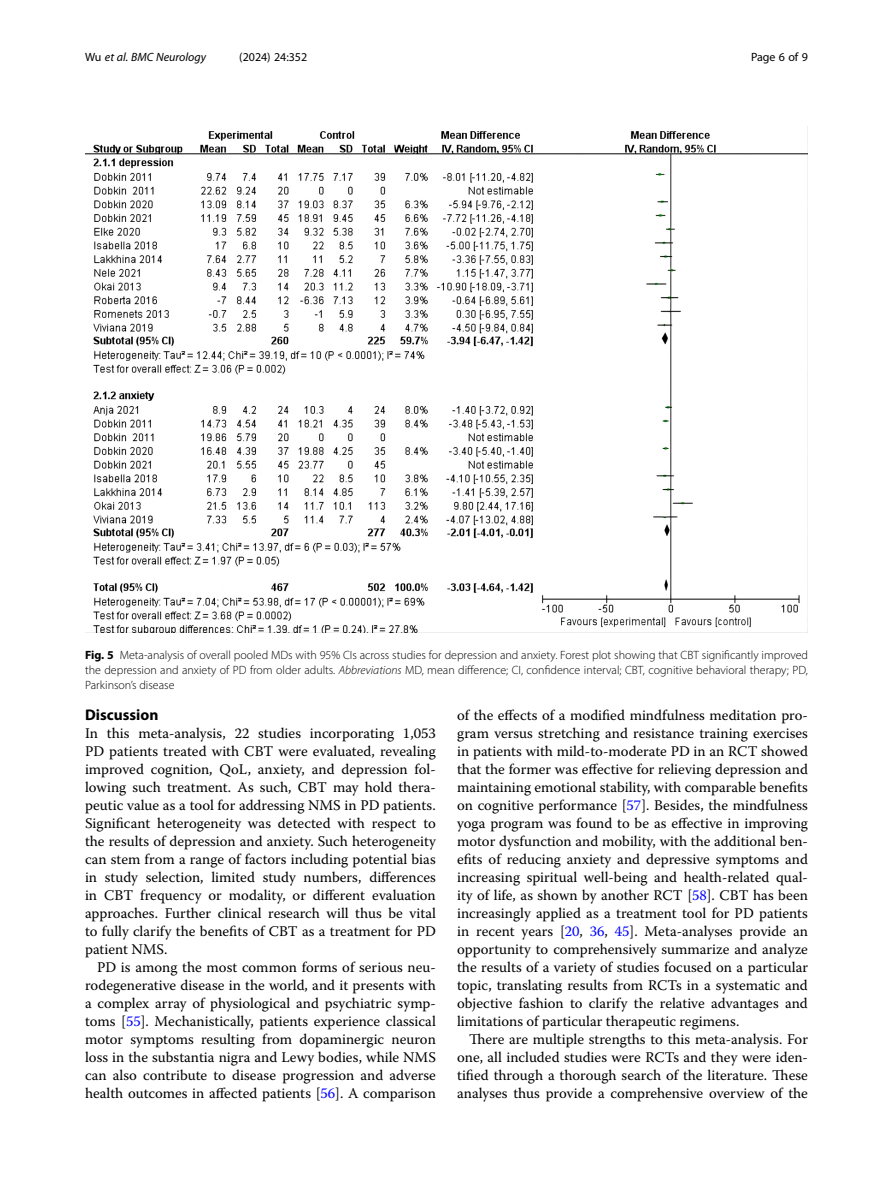
<style>
.page{position:relative;width:893px;height:1191px;background:#fff}
.page>*{position:absolute;margin:0;border:0;box-sizing:border-box;transform-origin:0 0}
.Head_1{font:700 15.45px "Myriad Pro";color:#000}
.Body_Text_Indent{font:14.7px/18px "Warnock Pro";color:#000;text-align:justify}
.Body_Text{font:14.7px/18px "Warnock Pro";color:#000;text-align:justify}
.Figure_Caption{font:300 12px/15px "Myriad Pro";color:#000;text-align:justify}
.t1{font:12px "Myriad Pro";color:#000}
.t2{font:italic 12px "Myriad Pro";color:#000}
.s1{font-style:normal}
.s2{font-weight:700}
.s3{font-style:italic}
.s4{color:#00f}
</style>
<div class="page">
<img style="left:85px;top:126px;width:723px;height:506px">
<p class="t2" style="left:85px;top:50px;width:123px"><span class="s1">Wu</span> et al. BMC Neurology</p>
<p class="t1" style="left:239px;top:50px;width:70px">(2024) 24:352</p>
<p class="t1" style="left:751px;top:50px;width:58px">Page 6 of 9</p>
<p class="Figure_Caption" style="left:85px;top:647px;width:724px"><span class="s2">Fig. 5</span> Meta-analysis of overall pooled MDs with 95% CIs across studies for depression and anxiety. Forest plot showing that CBT significantly improved the depression and anxiety of PD from older adults. <span class="s3">Abbreviations</span> MD, mean difference; CI, confidence interval; CBT, cognitive behavioral therapy; PD, Parkinson’s disease</p>
<p class="Head_1" style="left:85px;top:705px;width:75px">Discussion</p>
<p class="Body_Text" style="left:85px;top:724px;width:352px">In this meta-analysis, 22 studies incorporating 1,053<br>PD patients treated with CBT were evaluated, revealing improved cognition, QoL, anxiety, and depression fol&shy;lowing such treatment. As such, CBT may hold thera&shy;peutic value as a tool for addressing NMS in PD patients.<br>Significant heterogeneity was detected with respect to the results of depression and anxiety. Such heterogeneity can stem from a range of factors including potential bias in study selection, limited study numbers, differences in CBT frequency or modality, or different evaluation approaches. Further clinical research will thus be vital to fully clarify the benefits of CBT as a treatment for PD patient NMS.</p>
<p class="Body_Text_Indent" style="left:85px;top:958px;width:352px;text-indent:12px">PD is among the most common forms of serious neu&shy;rodegenerative disease in the world, and it presents with a complex array of physiological and psychiatric symp&shy;toms [<span class="s4">55</span>]. Mechanistically, patients experience classical motor symptoms resulting from dopaminergic neuron loss in the substantia nigra and Lewy bodies, while NMS can also contribute to disease progression and adverse health outcomes in affected patients [<span class="s4">56</span>]. A comparison</p>
<p class="Body_Text_Indent" style="left:457px;top:706px;width:352px">of the effects of a modified mindfulness meditation pro&shy;gram versus stretching and resistance training exercises in patients with mild-to-moderate PD in an RCT showed that the former was effective for relieving depression and maintaining emotional stability, with comparable benefits on cognitive performance [<span class="s4">57</span>]. Besides, the mindfulness yoga program was found to be as effective in improving motor dysfunction and mobility, with the additional ben&shy;efits of reducing anxiety and depressive symptoms and increasing spiritual well-being and health-related qual&shy;ity of life, as shown by another RCT [<span class="s4">58</span>]. CBT has been increasingly applied as a treatment tool for PD patients in recent years [<span class="s4">20</span>, <span class="s4">36</span>, <span class="s4">45</span>]. Meta-analyses provide an opportunity to comprehensively summarize and analyze the results of a variety of studies focused on a particular topic, translating results from RCTs in a systematic and objective fashion to clarify the relative advantages and limitations of particular therapeutic regimens.</p>
<p class="Body_Text_Indent" style="left:457px;top:1030px;width:352px;text-indent:12px">There are multiple strengths to this meta-analysis. For one, all included studies were RCTs and they were iden&shy;tified through a thorough search of the literature. These analyses thus provide a comprehensive overview of the</p>
</div>
